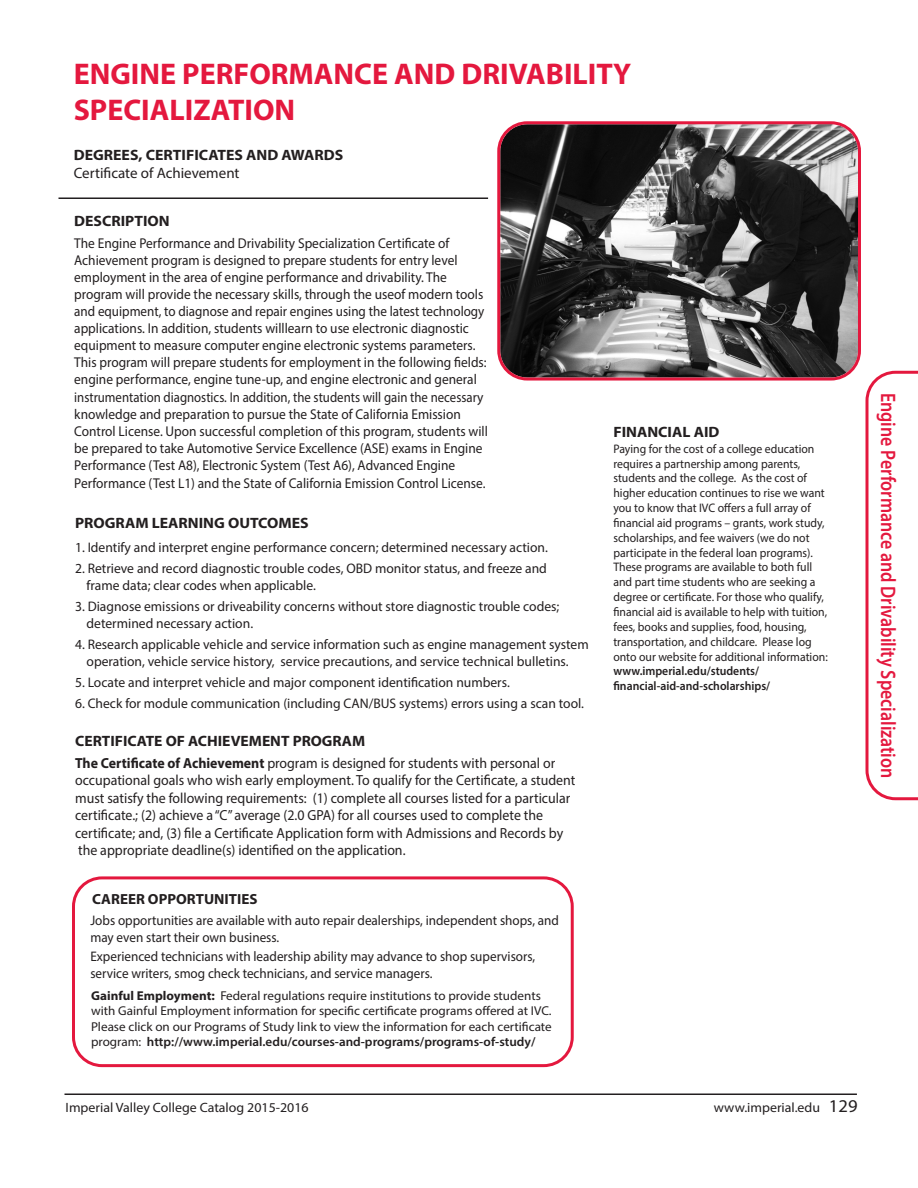
<style>
.page{position:relative;width:918px;height:1188px;background:#fff}
.page>*{position:absolute;margin:0;border:0;box-sizing:border-box;transform-origin:0 0}
.t1{font:700 30px/36px "Myriad Pro";color:#e4183e}
.t2{font:600 21px "Myriad Pro";color:#e4183e;scale:.85 1}
.t3{font:700 15px "Myriad Pro";color:#231f20;scale:1.05 1}
.t4{font:700 15px "Myriad Pro";color:#231f20;scale:1.04 1}
.t5{font:15px "Myriad Pro";color:#231f20}
.t6{font:14.7px/17.5px "Myriad Pro";color:#231f20;scale:.95 1}
.t7{font:700 14.7px "Myriad Pro";color:#231f20}
.t8{font:14.25px/17.1px "Myriad Pro";color:#231f20;scale:.94 1}
.t9{font:13.8px/16.6px "Myriad Pro";color:#231f20}
.t10{font:13.8px/16.6px "Myriad Pro";color:#231f20;scale:.95 1}
.t11{font:13.5px "Myriad Pro";color:#231f20}
.t12{font:12.9px/15.5px "Myriad Pro";color:#231f20}
.t13{font:12.3px/14.9px "Myriad Pro";color:#231f20;scale:.95 1}
.t14{font:600 12.3px/14.9px "Myriad Pro";color:#231f20;scale:.95 1}
.s1{font-weight:700}
.s2{font-weight:600}
.s3{font-size:18px}
</style>
<div class="page">
<svg style="left:72px;top:876px;width:502px;height:191px"></svg>
<hr style="left:58px;top:197px;width:430px;height:2px;background:#231f20">
<hr style="left:64px;top:1094px;width:793px;height:1px;background:#231f20">
<svg style="left:866px;top:371px;width:52px;height:429px"></svg>
<svg style="left:497px;top:121px;width:364px;height:260px;background:#595253"></svg>
<h1 class="t1" style="left:74px;top:58px;width:559px">ENGINE PERFORMANCE AND DRIVABILITY<br>SPECIALIZATION</h1>
<p class="t3" style="left:74px;top:149px;width:258px">DEGREES, CERTIFICATES AND AWARDS</p>
<p class="t5" style="left:74px;top:167px;width:167px">Certificate of Achievement</p>
<p class="t3" style="left:74px;top:215px;width:92px">DESCRIPTION</p>
<p class="t8" style="left:74px;top:235px;width:442px">The Engine Performance and Drivability Specialization Certificate of Achievement program is designed to prepare students for entry level employment in the area of engine performance and drivability. The program will provide the necessary skills, through the useof modern tools and equipment, to diagnose and repair engines using the latest technology applications. In addition, students willlearn to use electronic diagnostic equipment to measure computer engine electronic systems parameters.<br>This program will prepare students for employment in the following fields: engine performance, engine tune-up, and engine electronic and general instrumentation diagnostics. In addition, the students will gain the necessary knowledge and preparation to pursue the State of California Emission Control License. Upon successful completion of this program, students will be prepared to take Automotive Service Excellence (ASE) exams in Engine Performance (Test A8), Electronic System (Test A6), Advanced Engine Performance (Test L1) and the State of California Emission Control License.</p>
<p class="t3" style="left:613px;top:426px;width:103px">FINANCIAL AID</p>
<p class="t13" style="left:613px;top:442px;width:227px">Paying for the cost of a college education requires a partnership among parents, students and the college. As the cost of higher education continues to rise we want you to know that IVC offers a full array of financial aid programs – grants, work study, scholarships, and fee waivers (we do not participate in the federal loan programs).<br>These programs are available to both full and part time students who are seeking a degree or certificate. For those who qualify, financial aid is available to help with tuition, fees, books and supplies, food, housing, transportation, and childcare. Please log onto our website for additional information:</p>
<p class="t14" style="left:613px;top:665px;width:167px">www.imperial.edu/students/ financial-aid-and-scholarships/</p>
<p class="t3" style="left:75px;top:517px;width:224px">PROGRAM LEARNING OUTCOMES</p>
<p class="t9" style="left:75px;top:540px;width:474px">1. Identify and interpret engine performance concern; determined necessary action.</p>
<p class="t9" style="left:87px;top:562px;width:462px;text-indent:-12px">2. Retrieve and record diagnostic trouble codes, OBD monitor status, and freeze and frame data; clear codes when applicable.</p>
<p class="t9" style="left:87px;top:599px;width:474px;text-indent:-12px">3. Diagnose emissions or driveability concerns without store diagnostic trouble codes; determined necessary action.</p>
<p class="t9" style="left:87px;top:637px;width:504px;text-indent:-12px">4. Research applicable vehicle and service information such as engine management system operation, vehicle service history, service precautions, and service technical bulletins.</p>
<p class="t9" style="left:75px;top:675px;width:436px">5. Locate and interpret vehicle and major component identification numbers.</p>
<p class="t9" style="left:75px;top:696px;width:510px">6. Check for module communication (including CAN/BUS systems) errors using a scan tool.</p>
<p class="t4" style="left:75px;top:735px;width:280px">CERTIFICATE OF ACHIEVEMENT PROGRAM</p>
<p class="t6" style="left:75px;top:755px;width:528px"><span class="s1">The Certificate of Achievement</span> program is designed for students with personal or occupational goals who wish early employment. To qualify for the Certificate, a student must satisfy the following requirements: (1) complete all courses listed for a particular certificate.; (2) achieve a “C” average (2.0 GPA) for all courses used to complete the certificate; and, (3) file a Certificate Application form with Admissions and Records by the appropriate deadline(s) identified on the application.</p>
<p class="t7" style="left:92px;top:893px;width:167px">CAREER OPPORTUNITIES</p>
<p class="t10" style="left:90px;top:913px;width:495px">Jobs opportunities are available with auto repair dealerships, independent shops, and may even start their own business.</p>
<p class="t10" style="left:90px;top:949px;width:470px">Experienced technicians with leadership ability may advance to shop supervisors, service writers, smog check technicians, and service managers.</p>
<p class="t12" style="left:91px;top:989px;width:462px"><span class="s1">Gainful Employment:</span> Federal regulations require institutions to provide students with Gainful Employment information for specific certificate programs offered at IVC.<br>Please click on our Programs of Study link to view the information for each certificate program: <span class="s2">http://www.imperial.edu/courses-and-programs/programs-of-study/</span></p>
<h2 class="t2" style="left:896px;top:393px;width:455px;rotate:90deg">Engine Performance and Drivability Specialization</h2>
<p class="t11" style="left:66px;top:1102px;width:245px">Imperial Valley College Catalog 2015-2016</p>
<p class="t11" style="left:714px;top:1102px;width:145px">www.imperial.edu <span class="s3">129</span></p>
</div>
